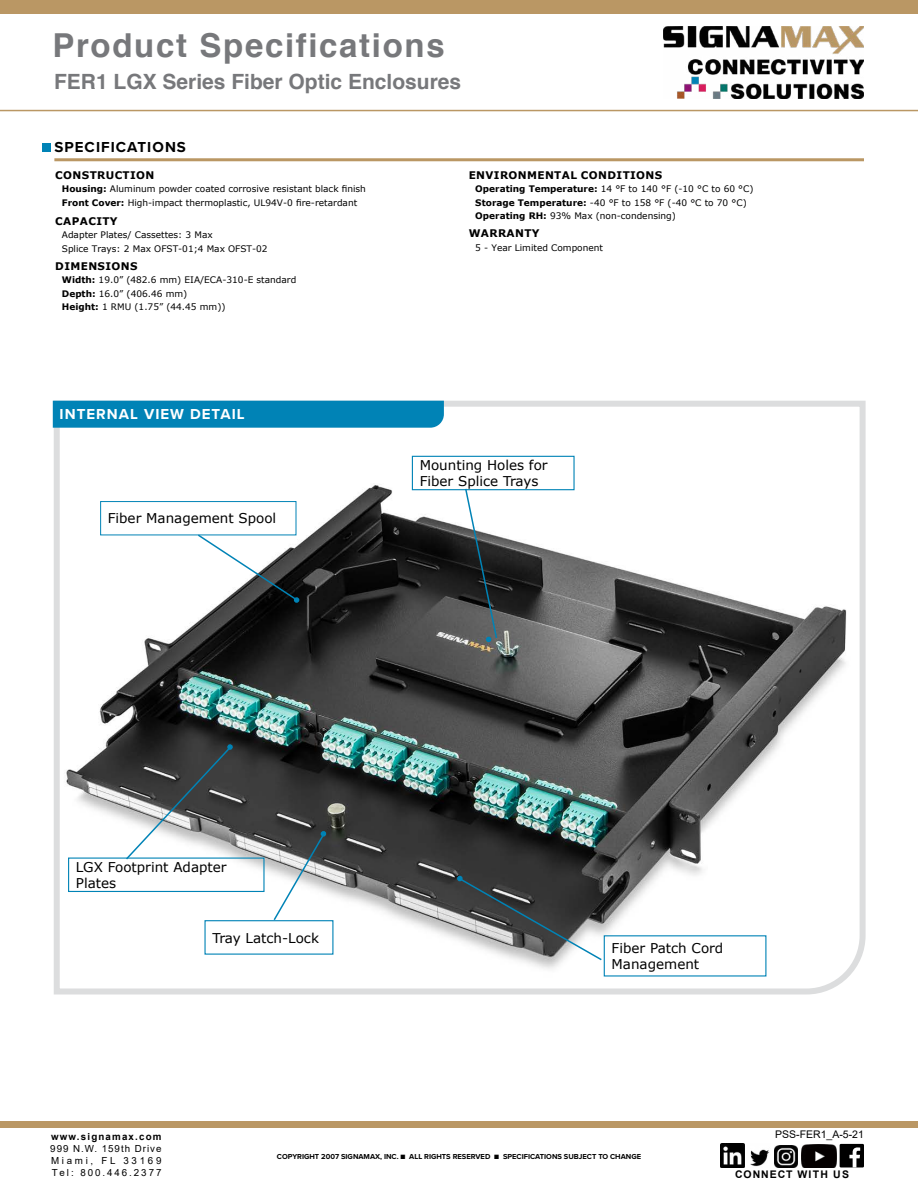
<style>
.page{position:relative;width:918px;height:1188px;background:#fff}
.page>*{position:absolute;margin:0;border:0;box-sizing:border-box;transform-origin:0 0}
.t1{font:700 33px "Helvetica";letter-spacing:.05em;color:#77787b}
.t2{font:700 21px "Helvetica";color:#77787b}
.t3{font:700 15px "Proxima Nova";letter-spacing:.07em;color:#fff}
.t4{font:700 15px "Proxima Nova";letter-spacing:.07em;color:#000}
.t5{font:13.5px/16.2px "Verdana";color:#000}
.t6{font:700 10.5px "Verdana";letter-spacing:.035em;color:#000}
.t7{font:10.5px "Arial";color:#000}
.t8{font:700 10.5px "Arial";letter-spacing:.09em;color:#000}
.t9{font:9.75px/12px "Arial";letter-spacing:.2em;color:#000;text-align:justify}
.t10{font:700 9.75px "Arial";letter-spacing:.12em;color:#000}
.t11{font:9px/13.5px "Verdana";color:#000}
.t12{font:700 7.5px "Proxima Nova";color:#000}
.s1{font-weight:700}
</style>
<div class="page">
<div style="left:0;top:0;width:918px;height:13px;background:#ba9764"></div>
<hr style="left:0;top:110px;width:918px;height:1px;background:#ba9764">
<div style="left:0;top:1121px;width:918px;height:7px;background:#ba9764"></div>
<img style="left:664px;top:27px;width:200px;height:72px">
<img style="left:720px;top:1144px;width:25px;height:24px">
<div style="left:840px;top:1144px;width:24px;height:23px;background:#000"></div>
<svg style="left:849px;top:1147px;width:11px;height:20px"></svg>
<img style="left:802px;top:1144px;width:34px;height:23px">
<img style="left:750px;top:1149px;width:20px;height:18px">
<img style="left:775px;top:1145px;width:23px;height:22px">
<div style="left:42px;top:143px;width:8px;height:9px;background:#0083b6"></div>
<hr style="left:54px;top:158px;width:810px;height:3px;background:#ba9764">
<svg style="left:52px;top:400px;width:814px;height:595px"></svg>
<div style="left:100px;top:501px;width:196px;height:34px;border:1px solid #0083b6"></div>
<div style="left:412px;top:456px;width:163px;height:34px;border:1px solid #0083b6"></div>
<div style="left:68px;top:858px;width:197px;height:34px;border:1px solid #0083b6"></div>
<div style="left:53px;top:401px;width:391px;height:27px;background:#0083b6"></div>
<svg style="left:196px;top:533px;width:103px;height:70px"></svg>
<svg style="left:464px;top:487px;width:34px;height:156px"></svg>
<svg style="left:124px;top:744px;width:109px;height:117px"></svg>
<svg style="left:457px;top:876px;width:146px;height:86px"></svg>
<svg style="left:272px;top:830px;width:55px;height:92px"></svg>
<h1 class="t1" style="left:52px;top:24px;width:394px">Product Specifications</h1>
<h2 class="t2" style="left:54px;top:68px;width:409px">FER1 LGX Series Fiber Optic Enclosures</h2>
<h3 class="t4" style="left:54px;top:136px;width:133px">SPECIFICATIONS</h3>
<p class="t6" style="left:55px;top:168px;width:101px">CONSTRUCTION</p>
<p class="t11" style="left:62px;top:182px;width:306px"><span class="s1">Housing:</span> Aluminum powder coated corrosive resistant black finish<br><span class="s1">Front Cover:</span> High-impact thermoplastic, UL94V-0 fire-retardant</p>
<p class="t6" style="left:55px;top:214px;width:64px">CAPACITY</p>
<p class="t11" style="left:62px;top:228px;width:207px">Adapter Plates/ Cassettes: 3 Max<br>Splice Trays: 2 Max OFST-01;4 Max OFST-02</p>
<p class="t6" style="left:55px;top:259px;width:84px">DIMENSIONS</p>
<p class="t11" style="left:62px;top:273px;width:236px"><span class="s1">Width:</span> 19.0” (482.6 mm) EIA/ECA-310-E standard<br><span class="s1">Depth:</span> 16.0” (406.46 mm)<br><span class="s1">Height:</span> 1 RMU (1.75” (44.45 mm))</p>
<h3 class="t3" style="left:60px;top:403px;width:187px">INTERNAL VIEW DETAIL</h3>
<h3 class="t5" style="left:108px;top:510px;width:170px">Fiber Management Spool</h3>
<p class="t6" style="left:469px;top:168px;width:195px">ENVIRONMENTAL CONDITIONS</p>
<p class="t11" style="left:475px;top:182px;width:280px"><span class="s1">Operating Temperature:</span> 14 °F to 140 °F (-10 °C to 60 °C)<br><span class="s1">Storage Temperature:</span> -40 °F to 158 °F (-40 °C to 70 °C)<br><span class="s1">Operating RH:</span> 93% Max (non-condensing)</p>
<p class="t6" style="left:469px;top:226px;width:72px">WARRANTY</p>
<p class="t11" style="left:475px;top:241px;width:129px">5 - Year Limited Component</p>
<h3 class="t5" style="left:420px;top:457px;width:129px">Mounting Holes for<br>Fiber Splice Trays</h3>
<h3 class="t5" style="left:76px;top:859px;width:152px">LGX Footprint Adapter<br>Plates</h3>
<h3 class="t5" style="left:212px;top:929px;width:108px">Tray Latch-Lock</h3>
<h3 class="t5" style="left:612px;top:940px;width:113px">Fiber Patch Cord<br>Management</h3>
<p class="t10" style="left:51px;top:1130px;width:112px">www.signamax.com</p>
<p class="t7" style="left:775px;top:1127px;width:90px">PSS-FER1_A-5-21</p>
<p class="t9" style="left:50px;top:1143px;width:113px">999 N.W. 159th Drive Miami, FL 33169<br>Tel: 800.446.2377</p>
<p class="t12" style="left:277px;top:1150px;width:366px">COPYRIGHT 2007 SIGNAMAX, INC. ■ ALL RIGHTS RESERVED ■ SPECIFICATIONS SUBJECT TO CHANGE</p>
<p class="t8" style="left:735px;top:1167px;width:116px">CONNECT WITH US</p>
</div>
